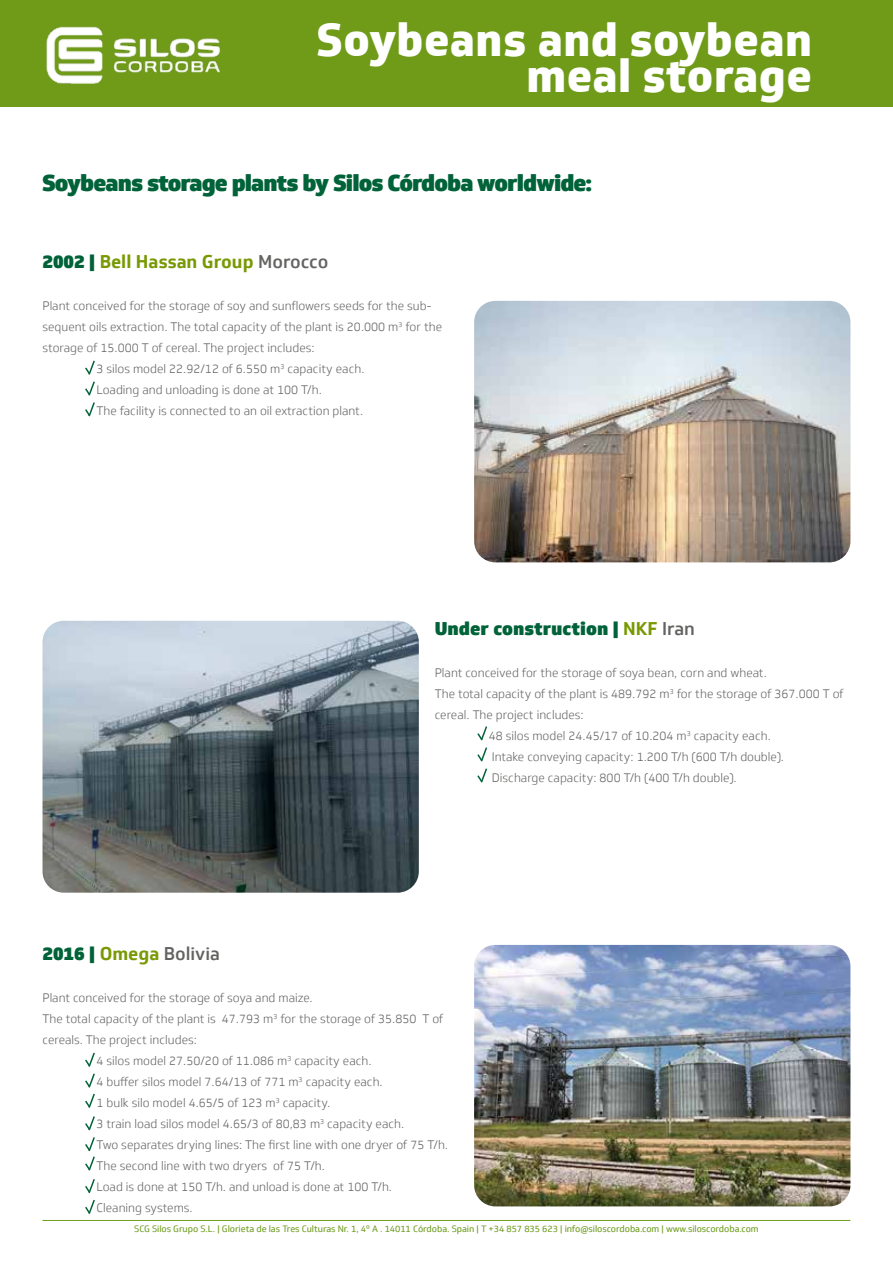
<style>
.page{position:relative;width:893px;height:1263px;background:#fff}
.page>*{position:absolute;margin:0;border:0;box-sizing:border-box;transform-origin:0 0}
.t1{font:800 45px/36px "Soleto";color:#fff}
.t2{font:900 22.5px "Soleto";letter-spacing:-.04em;color:#006239}
.t3{font:700 18px "Soleto";color:#789904}
.t4{font:900 18px "Soleto";color:#006239}
.t5{font:500 18px "Soleto";color:#636362}
.t6{font:300 12px "Soleto";color:#636362}
.t7{font:9px "Soleto";letter-spacing:-.005em;color:#6f9d20}
.s1{font-weight:900;color:#006239}
.s2{font-weight:500;color:#636362}
.s3{font-weight:700;color:#789904}
</style>
<div class="page">
<hr style="left:43px;top:1220px;width:807px;height:1px;background:#6f9d20">
<svg style="left:85px;top:360px;width:10px;height:57px"></svg>
<img style="left:474px;top:301px;width:376px;height:261px">
<img style="left:43px;top:621px;width:376px;height:272px">
<svg style="left:477px;top:726px;width:11px;height:57px"></svg>
<div style="left:0;top:0;width:893px;height:106px;background:#6f9b19"></div>
<img style="left:46px;top:26px;width:174px;height:58px">
<img style="left:474px;top:945px;width:376px;height:261px">
<svg style="left:85px;top:1052px;width:10px;height:162px"></svg>
<h1 class="t1" style="left:464px;top:22px;width:346px;text-indent:-150px">Almace aje de maíz e un silo metálico</h1>
<h1 class="t1" style="left:317px;top:22px;width:497px;text-align:right">Soybeans and soybean meal storage</h1>
<h2 class="t2" style="left:42px;top:168px;width:551px">Soybeans storage plants by Silos Córdoba worldwide:</h2>
<h3 class="t3" style="left:43px;top:250px;width:287px"><span class="s1">2002 |</span> Bell Hassan Group <span class="s2">Morocco</span></h3>
<p class="t6" style="left:43px;top:299px;width:390px">Plant conceived for the storage of soy and sunflowers seeds for the sub-</p>
<p class="t6" style="left:43px;top:320px;width:401px">sequent oils extraction. The total capacity of the plant is 20.000 m<sup>3</sup> for the</p>
<p class="t6" style="left:43px;top:341px;width:274px">storage of 15.000 T of cereal. The project includes:</p>
<p class="t6" style="left:97px;top:362px;width:270px">3 silos model 22.92/12 of 6.550 m<sup>3</sup> capacity each.</p>
<p class="t6" style="left:97px;top:383px;width:227px">Loading and unloading is done at 100 T/h.</p>
<p class="t6" style="left:97px;top:404px;width:268px">The facility is connected to an oil extraction plant.</p>
<h3 class="t4" style="left:435px;top:616px;width:261px">Under construction | <span class="s3">NKF</span> <span class="s2">Iran</span></h3>
<p class="t6" style="left:435px;top:665px;width:334px">Plant conceived for the storage of soya bean, corn and wheat.</p>
<p class="t6" style="left:435px;top:686px;width:410px">The total capacity of the plant is 489.792 m<sup>3</sup> for the storage of 367.000 T of</p>
<p class="t6" style="left:435px;top:707px;width:150px">cereal. The project includes:</p>
<p class="t6" style="left:489px;top:728px;width:284px">48 silos model 24.45/17 of 10.204 m<sup>3</sup> capacity each.</p>
<p class="t6" style="left:492px;top:749px;width:294px">Intake conveying capacity: 1.200 T/h (600 T/h double).</p>
<p class="t6" style="left:492px;top:770px;width:246px">Discharge capacity: 800 T/h (400 T/h double).</p>
<h3 class="t5" style="left:43px;top:942px;width:179px"><span class="s1">2016 |</span> <span class="s3">Omega</span> Bolivia</h3>
<p class="t6" style="left:43px;top:991px;width:272px">Plant conceived for the storage of soya and maize.</p>
<p class="t6" style="left:43px;top:1012px;width:402px">The total capacity of the plant is 47.793 m<sup>3</sup> for the storage of 35.850 T of</p>
<p class="t6" style="left:43px;top:1033px;width:156px">cereals. The project includes:</p>
<p class="t6" style="left:97px;top:1054px;width:277px">4 silos model 27.50/20 of 11.086 m<sup>3</sup> capacity each.</p>
<p class="t6" style="left:97px;top:1075px;width:288px">4 buffer silos model 7.64/13 of 771 m<sup>3</sup> capacity each.</p>
<p class="t6" style="left:97px;top:1096px;width:235px">1 bulk silo model 4.65/5 of 123 m<sup>3</sup> capacity.</p>
<p class="t6" style="left:97px;top:1117px;width:309px">3 train load silos model 4.65/3 of 80,83 m<sup>3</sup> capacity each.</p>
<p class="t6" style="left:97px;top:1138px;width:353px">Two separates drying lines: The first line with one dryer of 75 T/h.</p>
<p class="t6" style="left:97px;top:1159px;width:230px">The second line with two dryers of 75 T/h.</p>
<p class="t6" style="left:97px;top:1180px;width:297px">Load is done at 150 T/h. and unload is done at 100 T/h.</p>
<p class="t6" style="left:97px;top:1201px;width:98px">Cleaning systems.</p>
<p class="t7" style="left:134px;top:1223px;width:626px">SCG Silos Grupo S.L. | Glorieta de las Tres Culturas Nr. 1, 4º A . 14011 Córdoba. Spain | T +34 857 835 623 | info@siloscordoba.com | www.siloscordoba.com</p>
</div>
